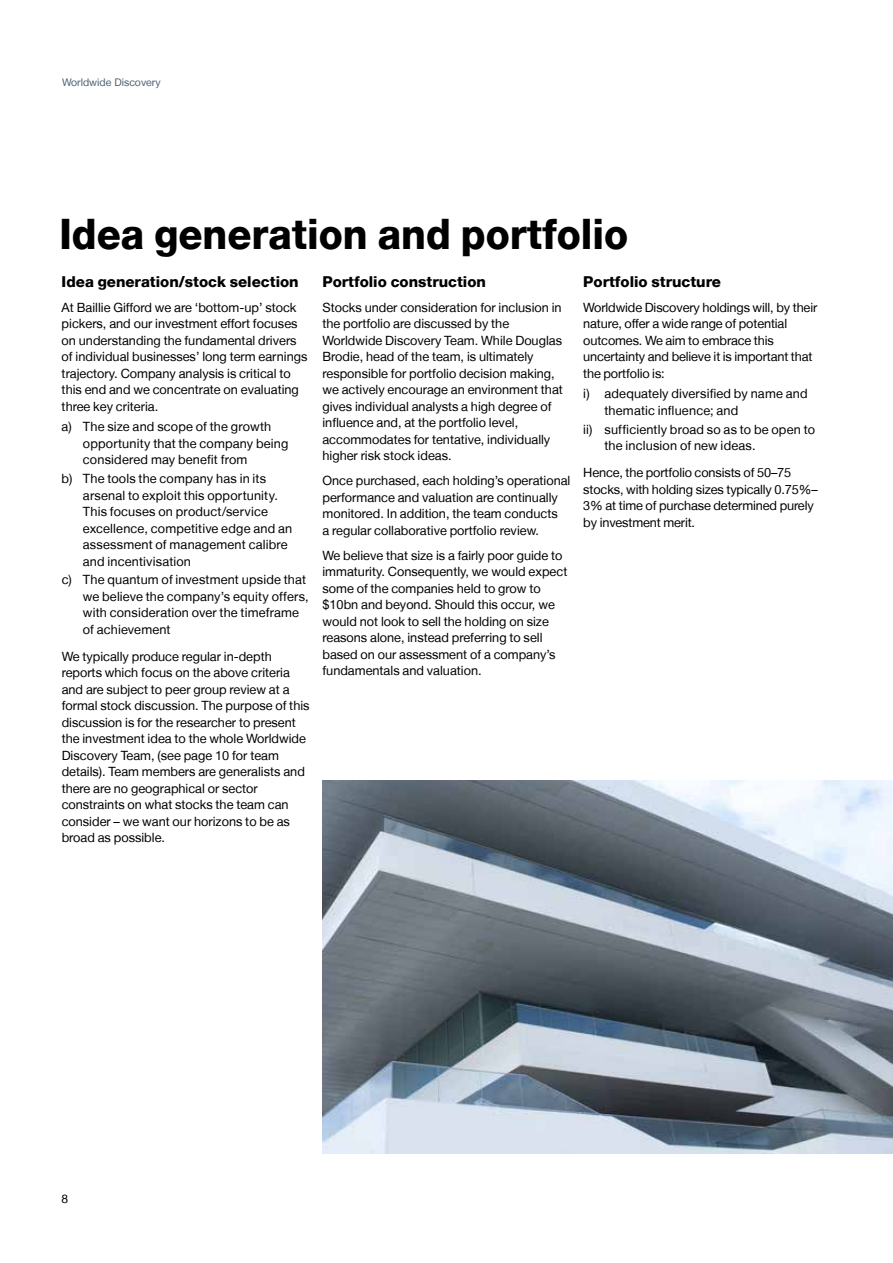
<style>
.page{position:relative;width:893px;height:1263px;background:#fff}
.page>*{position:absolute;margin:0;border:0;box-sizing:border-box;transform-origin:0 0}
.t1{font:800 42px "Helvetica Neue LT";color:#000;scale:.94 1}
.t2{font:800 15px "Helvetica Neue LT";color:#000}
.t3{font:12.75px/16.5px "Helvetica Neue LT";color:#000}
.t4{font:12px "Helvetica Neue LT";color:#000}
.t5{font:10.5px "Helvetica Neue LT";color:#4d6172}
</style>
<div class="page">
<img style="left:322px;top:780px;width:571px;height:374px">
<p class="t5" style="left:62px;top:76px;width:100px">Worldwide Discovery</p>
<h1 class="t1" style="left:60px;top:209px;width:607px">Idea generation and portfolio</h1>
<p class="t2" style="left:62px;top:272px;width:239px">Idea generation/stock selection</p>
<p class="t3" style="left:62px;top:299px;width:247px">At Baillie Gifford we are ‘bottom-up’ stock pickers, and our investment effort focuses on understanding the fundamental drivers of individual businesses’ long term earnings trajectory. Company analysis is critical to this end and we concentrate on evaluating three key criteria.</p>
<p class="t3" style="left:83px;top:418px;width:207px;text-indent:-21px">a) The size and scope of the growth opportunity that the company being considered may benefit from</p>
<p class="t3" style="left:83px;top:470px;width:211px;text-indent:-21px">b) The tools the company has in its arsenal to exploit this opportunity.<br>This focuses on product/service excellence, competitive edge and an assessment of management calibre and incentivisation</p>
<p class="t3" style="left:83px;top:571px;width:227px;text-indent:-21px">c) The quantum of investment upside that we believe the company’s equity offers, with consideration over the timeframe of achievement</p>
<p class="t3" style="left:62px;top:648px;width:249px">We typically produce regular in-depth reports which focus on the above criteria and are subject to peer group review at a formal stock discussion. The purpose of this discussion is for the researcher to present the investment idea to the whole Worldwide Discovery Team, (see page 10 for team details). Team members are generalists and there are no geographical or sector constraints on what stocks the team can consider – we want our horizons to be as broad as possible.</p>
<p class="t2" style="left:322px;top:272px;width:165px">Portfolio construction</p>
<p class="t3" style="left:322px;top:299px;width:242px">Stocks under consideration for inclusion in the portfolio are discussed by the Worldwide Discovery Team. While Douglas Brodie, head of the team, is ultimately responsible for portfolio decision making, we actively encourage an environment that gives individual analysts a high degree of influence and, at the portfolio level, accommodates for tentative, individually higher risk stock ideas.</p>
<p class="t3" style="left:322px;top:472px;width:249px">Once purchased, each holding’s operational performance and valuation are continually monitored. In addition, the team conducts<br>a regular collaborative portfolio review.</p>
<p class="t3" style="left:322px;top:547px;width:246px">We believe that size is a fairly poor guide to immaturity. Consequently, we would expect some of the companies held to grow to $10bn and beyond. Should this occur, we would not look to sell the holding on size reasons alone, instead preferring to sell based on our assessment of a company’s fundamentals and valuation.</p>
<p class="t2" style="left:583px;top:272px;width:139px">Portfolio structure</p>
<p class="t3" style="left:583px;top:299px;width:236px">Worldwide Discovery holdings will, by their nature, offer a wide range of potential outcomes. We aim to embrace this uncertainty and believe it is important that the portfolio is:</p>
<p class="t3" style="left:604px;top:385px;width:205px;text-indent:-21px">i) adequately diversified by name and thematic influence; and</p>
<p class="t3" style="left:604px;top:421px;width:212px;text-indent:-21px">ii) sufficiently broad so as to be open to the inclusion of new ideas.</p>
<p class="t3" style="left:583px;top:464px;width:236px">Hence, the portfolio consists of 50–75 stocks, with holding sizes typically 0.75%– 3% at time of purchase determined purely by investment merit.</p>
<p class="t4" style="left:61px;top:1191px;width:8px">8</p>
</div>
